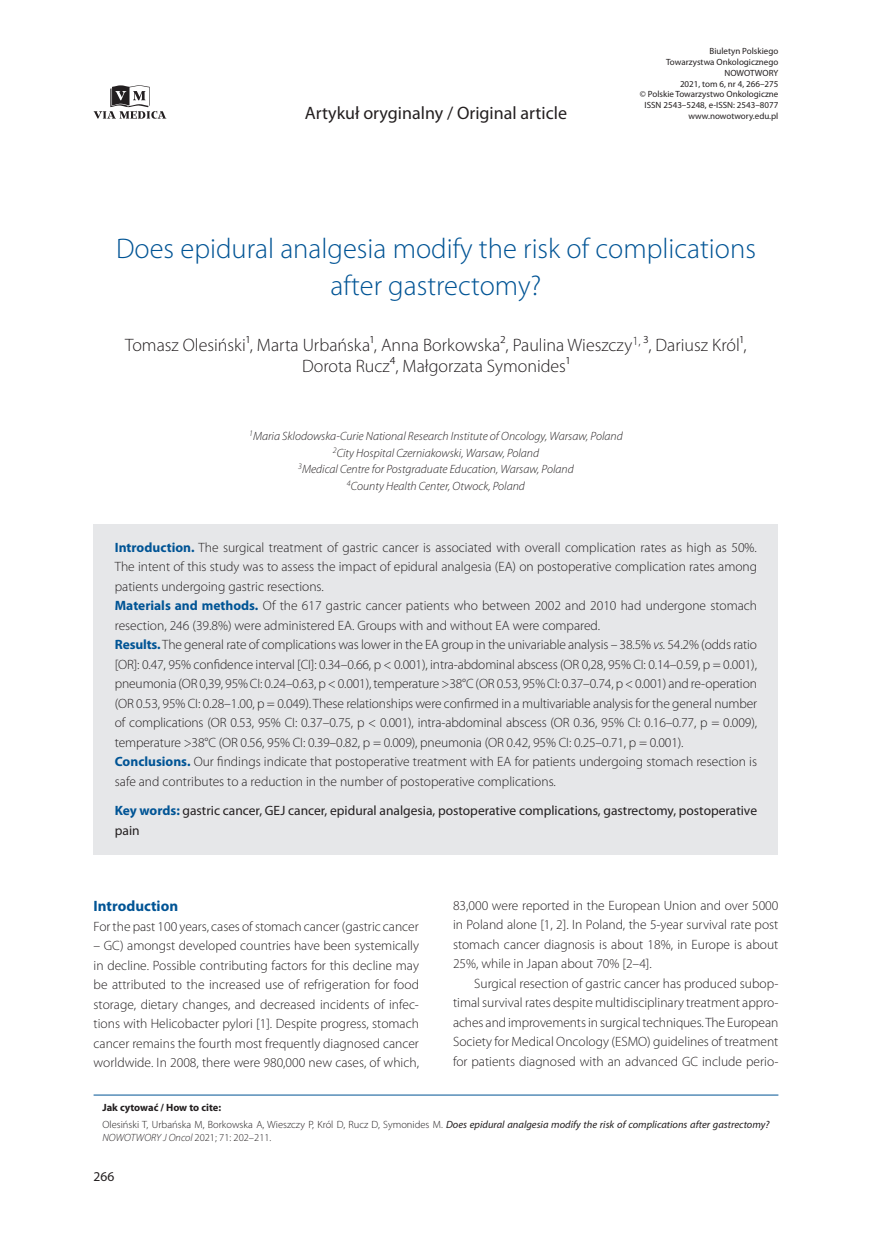
<style>
.page{position:relative;width:872px;height:1234px;background:#fff}
.page>*{position:absolute;margin:0;border:0;box-sizing:border-box;transform-origin:0 0}
._01_-_Tytuł_artykułu{font:300 28.5px/37.5px "Myriad Pro";color:#005495;text-align:center}
._02_-_Autor_artykułu{font:300 18px/21.6px "Myriad Pro";color:#231f20;text-align:center}
.t1{font:18px "Myriad Pro";color:#231f20}
._07_-_Srodtytul_1{font:700 15px "Myriad Pro";color:#005495}
._04_-_Streszczenie{font:300 13.5px/19.5px "Myriad Pro";color:#231f20;text-align:justify}
._08_-_Tekst_bez_wcie{font:300 13.5px/19.5px "Myriad Pro";color:#231f20;text-align:justify}
._08_-_Tekst{font:300 13.5px/19.5px "Myriad Pro";color:#231f20;text-align:justify}
._05_-_Streszczenie_s{font:13.5px/19.5px "Myriad Pro";color:#231f20}
._00_-_Praca{font:italic 300 12px "Myriad Pro";color:#231f20}
._00_-_Praca_ostatnia{font:italic 300 12px "Myriad Pro";color:#231f20}
._05_-_Tekst_ramka{font:300 10.5px/12.6px "Myriad Pro";color:#231f20}
._05_-_Tekst_ramka-2{font:700 10.5px "Myriad Pro";letter-spacing:-.005em;color:#231f20}
.t2{font:9px/10.8px "Myriad Pro";color:#231f20;text-align:right}
.s1{font-weight:700;color:#005495}
.s2{font-style:italic}
.s3{font-weight:400;font-style:italic}
</style>
<div class="page">
<svg style="left:94px;top:85px;width:72px;height:34px"></svg>
<div style="left:94px;top:524px;width:684px;height:78px;background:#e6e7e9"></div>
<div style="left:94px;top:583px;width:684px;height:58px;background:#e6e7e9"></div>
<div style="left:94px;top:622px;width:684px;height:136px;background:#e6e7e9"></div>
<div style="left:94px;top:739px;width:684px;height:58px;background:#e6e7e9"></div>
<div style="left:94px;top:796px;width:684px;height:58px;background:#e6e7e9"></div>
<hr style="left:94px;top:1094px;width:684px;height:1px;background:#005495">
<h2 class="t1" style="left:305px;top:102px;width:264px">Artykuł oryginalny / Original article</h2>
<p class="t2" style="left:640px;top:45px;width:140px">Biuletyn Polskiego<br>Towarzystwa Onkologicznego<br>NOWOTWORY<br>2021, tom 6, nr 4, 266–275<br>© Polskie Towarzystwo Onkologiczne<br>ISSN 2543–5248, e-ISSN: 2543–8077 www.nowotwory.edu.pl</p>
<p class="_01_-_Tytuł_artykułu" style="left:116px;top:229px;width:641px">Does epidural analgesia modify the risk of complications after gastrectomy?</p>
<p class="_02_-_Autor_artykułu" style="left:125px;top:334px;width:623px">Tomasz Olesiński¹, Marta Urbańska¹, Anna Borkowska², Paulina Wieszczy<sup>1,</sup> ³, Dariusz Król¹,<br>Dorota Rucz⁴, Małgorzata Symonides¹</p>
<p class="_00_-_Praca" style="left:249px;top:428px;width:375px"><sup>1</sup>Maria Sklodowska-Curie National Research Institute of Oncology, Warsaw, Poland</p>
<p class="_00_-_Praca" style="left:333px;top:445px;width:208px"><sup>2</sup>City Hospital Czerniakowski, Warsaw, Poland</p>
<p class="_00_-_Praca" style="left:298px;top:461px;width:277px"><sup>3</sup>Medical Centre for Postgraduate Education, Warsaw, Poland</p>
<p class="_00_-_Praca_ostatnia" style="left:347px;top:478px;width:179px"><sup>4</sup>County Health Center, Otwock, Poland</p>
<p class="_04_-_Streszczenie" style="left:115px;top:537px;width:644px"><span class="s1">Introduction.</span> The surgical treatment of gastric cancer is associated with overall complication rates as high as 50%.<br>The intent of this study was to assess the impact of epidural analgesia (EA) on postoperative complication rates among patients undergoing gastric resections.</p>
<p class="_04_-_Streszczenie" style="left:115px;top:595px;width:644px"><span class="s1">Materials and methods.</span> Of the 617 gastric cancer patients who between 2002 and 2010 had undergone stomach resection, 246 (39.8%) were administered EA. Groups with and without EA were compared.</p>
<p class="_04_-_Streszczenie" style="left:115px;top:634px;width:644px"><span class="s1">Results.</span> The general rate of complications was lower in the EA group in the univariable analysis – 38.5% <span class="s2">vs.</span> 54.2% (odds ratio [OR]: 0.47, 95% confidence interval [CI]: 0.34–0.66, p &lt; 0.001), intra-abdominal abscess (OR 0,28, 95% CI: 0.14–0.59, p = 0.001), pneumonia (OR 0,39, 95% CI: 0.24–0.63, p &lt; 0.001), temperature &gt;38°C (OR 0.53, 95% CI: 0.37–0.74, p &lt; 0.001) and re-operation (OR 0.53, 95% CI: 0.28–1.00, p = 0.049). These relationships were confirmed in a multivariable analysis for the general number of complications (OR 0.53, 95% CI: 0.37–0.75, p &lt; 0.001), intra-abdominal abscess (OR 0.36, 95% CI: 0.16–0.77, p = 0.009), temperature &gt;38°C (OR 0.56, 95% CI: 0.39–0.82, p = 0.009), pneumonia (OR 0.42, 95% CI: 0.25–0.71, p = 0.001).</p>
<p class="_04_-_Streszczenie" style="left:115px;top:751px;width:644px"><span class="s1">Conclusions.</span> Our findings indicate that postoperative treatment with EA for patients undergoing stomach resection is safe and contributes to a reduction in the number of postoperative complications.</p>
<p class="_05_-_Streszczenie_s" style="left:115px;top:800px;width:643px"><span class="s1">Key words:</span> gastric cancer, GEJ cancer, epidural analgesia, postoperative complications, gastrectomy, postoperative pain</p>
<p class="_07_-_Srodtytul_1" style="left:94px;top:895px;width:86px">Introduction</p>
<p class="_08_-_Tekst_bez_wcie" style="left:94px;top:915px;width:327px">For the past 100 years, cases of stomach cancer (gastric cancer</p>
<p class="_08_-_Tekst_bez_wcie" style="left:94px;top:935px;width:327px">– GC) amongst developed countries have been systemically in decline. Possible contributing factors for this decline may be attributed to the increased use of refrigeration for food storage, dietary changes, and decreased incidents of infec&shy;tions with Helicobacter pylori [1]. Despite progress, stomach cancer remains the fourth most frequently diagnosed cancer worldwide. In 2008, there were 980,000 new cases, of which,</p>
<p class="_08_-_Tekst_bez_wcie" style="left:453px;top:895px;width:327px">83,000 were reported in the European Union and over 5000 in Poland alone [1, 2]. In Poland, the 5-year survival rate post stomach cancer diagnosis is about 18%, in Europe is about 25%, while in Japan about 70% [2–4].</p>
<p class="_08_-_Tekst" style="left:453px;top:973px;width:327px;text-indent:21px">Surgical resection of gastric cancer has produced subop&shy;timal survival rates despite multidisciplinary treatment appro&shy;aches and improvements in surgical techniques. The European Society for Medical Oncology (ESMO) guidelines of treatment for patients diagnosed with an advanced GC include perio-</p>
<p class="_05_-_Tekst_ramka-2" style="left:102px;top:1100px;width:120px">Jak cytować / How to cite:</p>
<p class="_05_-_Tekst_ramka" style="left:102px;top:1118px;width:668px">Olesiński T, Urbańska M, Borkowska A, Wieszczy P, Król D, Rucz D, Symonides M. <span class="s3">Does epidural analgesia modify the risk of complications after gastrectomy?<br></span><span class="s2">NOWOTWORY J Oncol</span> 2021; 71: 202–211.</p>
<p class="_05_-_Streszczenie_s" style="left:94px;top:1166px;width:22px">266</p>
</div>
